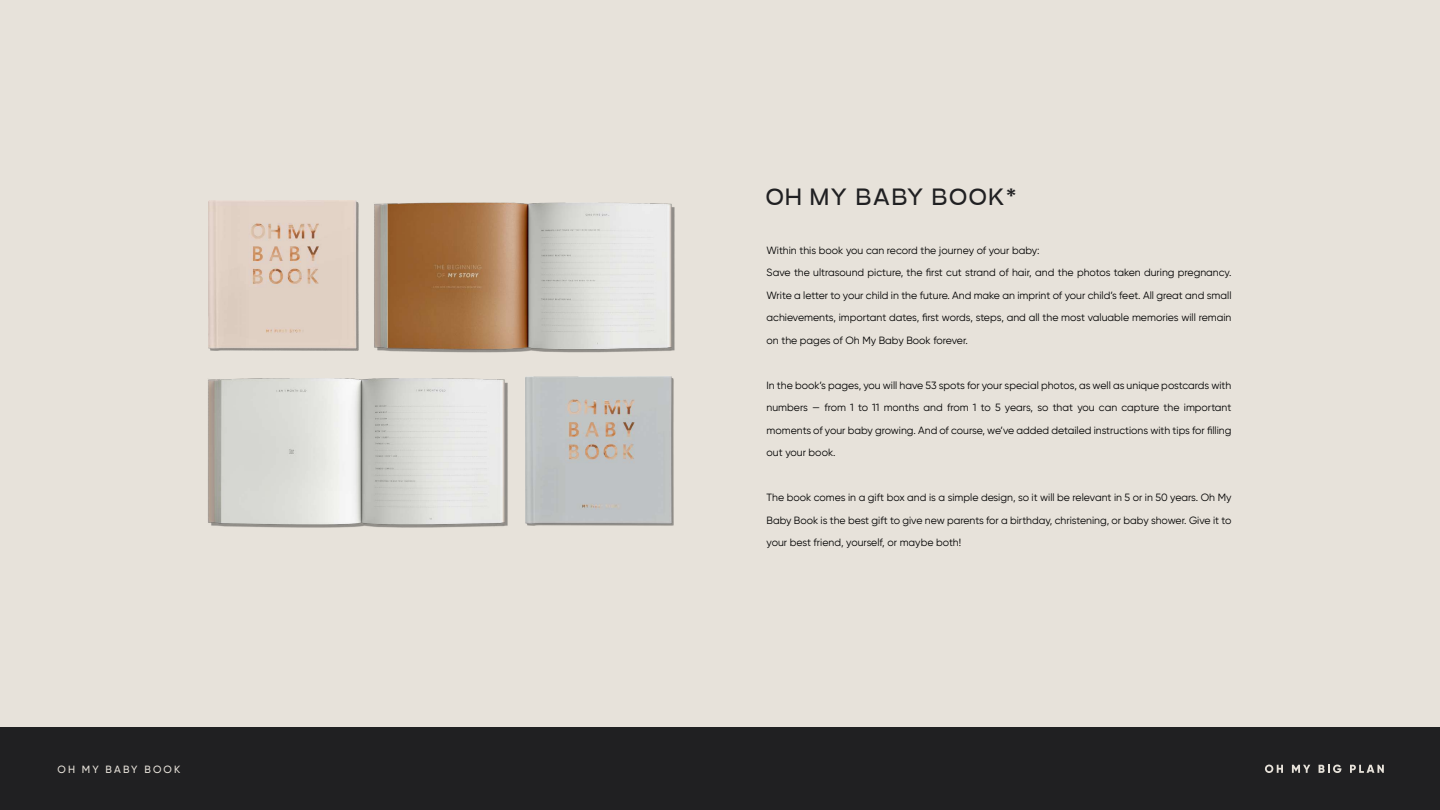
<style>
.page{position:relative;width:1440px;height:810px;background:#e7e2da}
.page>*{position:absolute;margin:0;border:0;box-sizing:border-box;transform-origin:0 0}
.t1{font:23.48px "Power Grotesk";letter-spacing:.1em;color:#202022}
.t2{font:10.5px/22.5px "Gilroy";color:#000;text-align:justify}
.t3{font:500 10.5px "Gilroy";letter-spacing:.2em;color:#e7e2da}
</style>
<div class="page">
<img style="left:344px;top:200px;width:331px;height:142px">
<img style="left:208px;top:266px;width:331px;height:262px">
<img style="left:209px;top:201px;width:149px;height:150px">
<img style="left:490px;top:342px;width:185px;height:186px">
<div style="left:0;top:728px;width:1440px;height:82px;background:#202022"></div>
<svg style="left:1265px;top:765px;width:18px;height:8px"></svg>
<svg style="left:1292px;top:765px;width:18px;height:8px"></svg>
<svg style="left:1319px;top:765px;width:22px;height:8px"></svg>
<svg style="left:1350px;top:765px;width:34px;height:8px"></svg>
<p class="t3" style="left:58px;top:763px;width:124px">OH MY BABY BOOK</p>
<h1 class="t1" style="left:766px;top:185px;width:252px">OH MY BABY BOOK*</h1>
<p class="t2" style="left:767px;top:239px;width:466px;text-align:left">Within this book you can record the journey of your baby:<br>Save the ultrasound picture, the first cut strand of hair, and the photos taken during pregnancy.<br>Write a letter to your child in the future. And make an imprint of your child’s feet. All great and small achievements, important dates, first words, steps, and all the most valuable memories will remain on the pages of Oh My Baby Book forever.</p>
<p class="t2" style="left:767px;top:374px;width:466px">In the book’s pages, you will have 53 spots for your special photos, as well as unique postcards with numbers — from 1 to 11 months and from 1 to 5 years, so that you can capture the important moments of your baby growing. And of course, we’ve added detailed instructions with tips for filling out your book.</p>
<p class="t2" style="left:767px;top:486px;width:466px">The book comes in a gift box and is a simple design, so it will be relevant in 5 or in 50 years. Oh My Baby Book is the best gift to give new parents for a birthday, christening, or baby shower. Give it to your best friend, yourself, or maybe both!</p>
</div>
